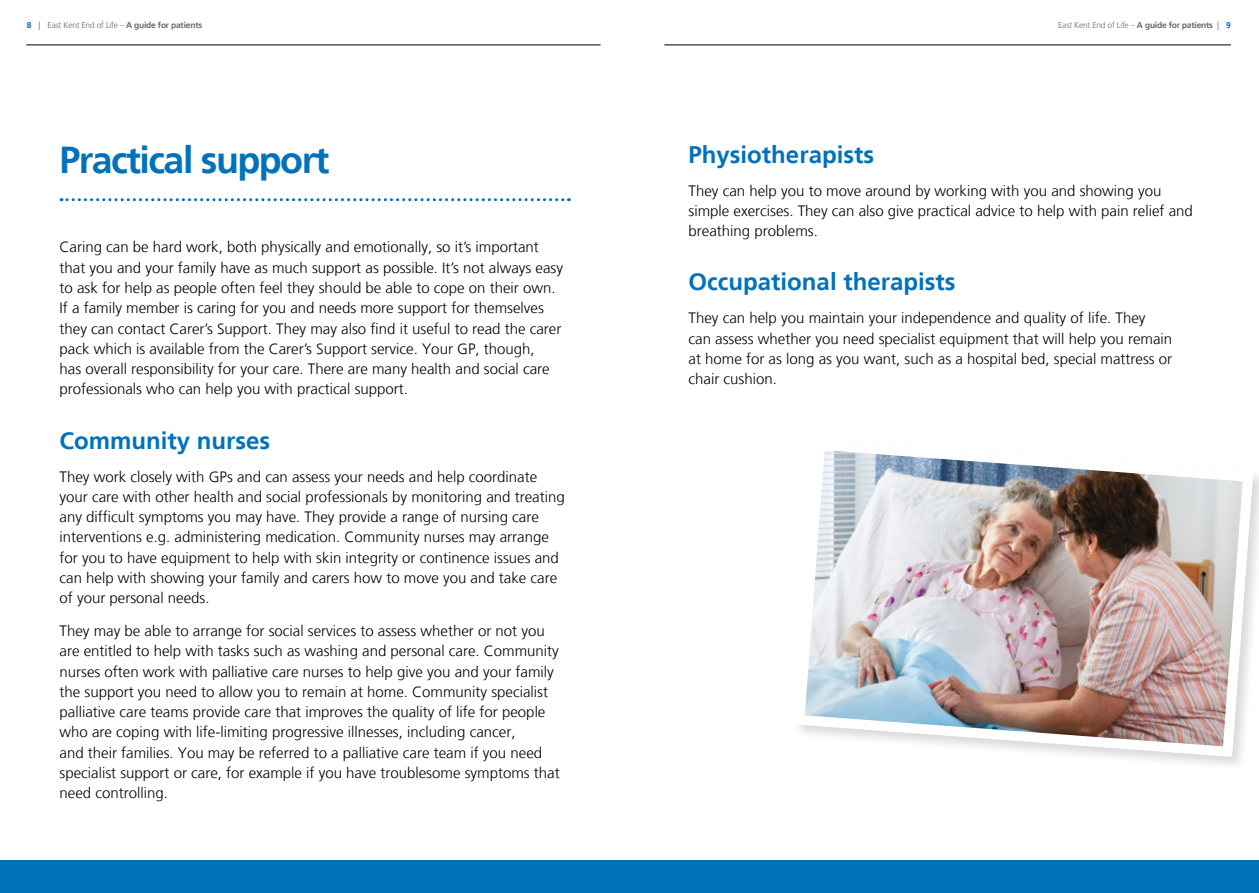
<style>
.page{position:relative;width:1259px;height:893px;background:#fff}
.page>*{position:absolute;margin:0;border:0;box-sizing:border-box;transform-origin:0 0}
.t1{font:700 37.5px "Frutiger LT";letter-spacing:-.04em;color:#0072bb}
.t2{font:700 24px "Frutiger LT";color:#0072bb}
.t3{font:300 15px/20.2px "Frutiger LT";color:#000}
.t4{font:300 8.4px "Frutiger LT";letter-spacing:-.025em;color:#6e6a69}
.s1{font-weight:700;color:#0072bb}
.s2{color:#0072bb}
.s3{font-weight:700}
</style>
<div class="page">
<div style="left:0;top:860px;width:1259px;height:33px;background:#0072bb"></div>
<hr style="left:26px;top:45px;width:574px;height:1px;background:#000">
<hr style="left:664px;top:45px;width:567px;height:1px;background:#000">
<svg style="left:61px;top:198px;width:508px;height:3px"></svg>
<img style="left:799px;top:450px;width:459px;height:312px">
<p class="t4" style="left:27px;top:20px;width:177px"><span class="s1">8</span> <span class="s2">|</span> East Kent End of Life – <span class="s3">A guide for patients</span></p>
<p class="t4" style="left:1058px;top:20px;width:174px">East Kent End of Life – <span class="s3">A guide for patients</span> <span class="s2">|</span> <span class="s1">9</span></p>
<h1 class="t1" style="left:59px;top:138px;width:271px">Practical support</h1>
<p class="t3" style="left:59px;top:237px;width:505px">Caring can be hard work, both physically and emotionally, so it’s important that you and your family have as much support as possible. It’s not always easy to ask for help as people often feel they should be able to cope on their own.<br>If a family member is caring for you and needs more support for themselves they can contact Carer’s Support. They may also find it useful to read the carer pack which is available from the Carer’s Support service. Your GP, though,<br>has overall responsibility for your care. There are many health and social care professionals who can help you with practical support.</p>
<h2 class="t2" style="left:59px;top:426px;width:212px">Community nurses</h2>
<p class="t3" style="left:59px;top:466px;width:507px">They work closely with GPs and can assess your needs and help coordinate your care with other health and social professionals by monitoring and treating any difficult symptoms you may have. They provide a range of nursing care interventions e.g. administering medication. Community nurses may arrange for you to have equipment to help with skin integrity or continence issues and can help with showing your family and carers how to move you and take care of your personal needs.</p>
<p class="t3" style="left:59px;top:621px;width:502px">They may be able to arrange for social services to assess whether or not you are entitled to help with tasks such as washing and personal care. Community nurses often work with palliative care nurses to help give you and your family the support you need to allow you to remain at home. Community specialist palliative care teams provide care that improves the quality of life for people who are coping with life-limiting progressive illnesses, including cancer,<br>and their families. You may be referred to a palliative care team if you need specialist support or care, for example if you have troublesome symptoms that need controlling.</p>
<h2 class="t2" style="left:688px;top:140px;width:187px">Physiotherapists</h2>
<p class="t3" style="left:688px;top:180px;width:506px">They can help you to move around by working with you and showing you simple exercises. They can also give practical advice to help with pain relief and breathing problems.</p>
<h2 class="t2" style="left:688px;top:268px;width:268px">Occupational therapists</h2>
<p class="t3" style="left:688px;top:308px;width:485px">They can help you maintain your independence and quality of life. They<br>can assess whether you need specialist equipment that will help you remain at home for as long as you want, such as a hospital bed, special mattress or chair cushion.</p>
</div>
